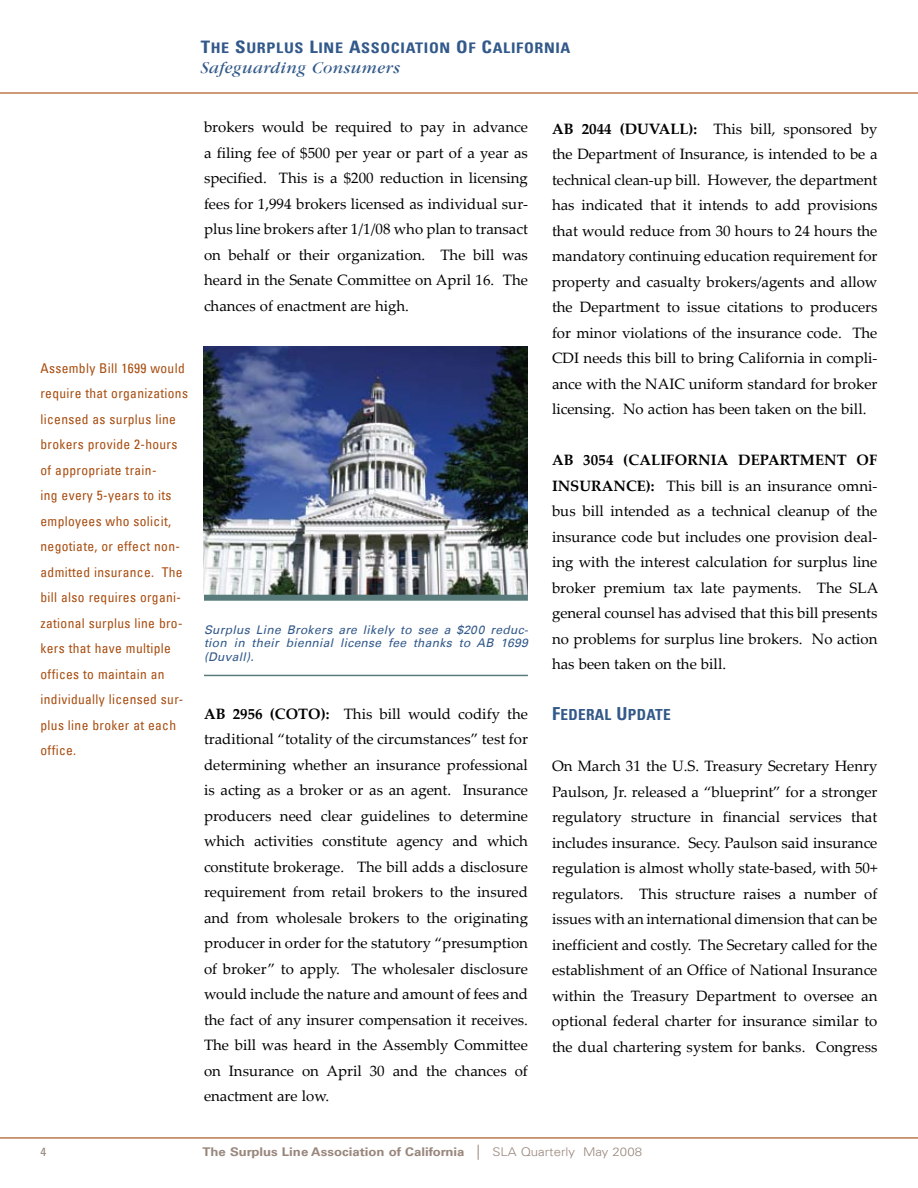
<style>
.page{position:relative;width:918px;height:1188px;background:#fff}
.page>*{position:absolute;margin:0;border:0;box-sizing:border-box;transform-origin:0 0}
.t1{font:italic 17.25px "Garamond LT";letter-spacing:.025em;color:#32598a}
.t2{font:15.3px "Univers LT Condensed Bold SC850";letter-spacing:.025em;color:#32598a}
.t3{font:15px/25.5px "Palatino Linotype";color:#000;text-align:justify}
.t4{font:14.7px "Univers LT Condensed Bold SC850";letter-spacing:.04em;color:#32598a;scale:1.1 1}
.t5{font:condensed 13.5px/25.5px "Univers LT";letter-spacing:.025em;color:#a84d10}
.t6{font:italic 12px/13.5px "Univers LT";letter-spacing:.025em;color:#32598a;text-align:justify}
.t7{font:700 12px "Univers LT";color:#99877d;scale:1.1 1}
.t8{font:condensed 12px "Univers LT";color:#99877d;scale:1.1 1}
.s1{font-size:17.25px}
.s2{font-weight:700}
.s3{font-size:18px}
.s4{font-weight:300;font-size:15px}
.s5{font-weight:300}
</style>
<div class="page">
<hr style="left:0;top:1137px;width:918px;height:1px;background:#a84d10">
<hr style="left:0;top:92px;width:918px;height:2px;background:#a84d10">
<img style="left:204px;top:346px;width:324px;height:249px">
<div style="left:204px;top:595px;width:324px;height:6px;background:#597b7b"></div>
<hr style="left:204px;top:675px;width:324px;height:1px;background:#597b7b">
<p class="t4" style="left:201px;top:39px;width:338px"><span class="s1">T</span>HE <span class="s1">S</span>URPLUS <span class="s1">L</span>INE <span class="s1">A</span>SSOCIATION <span class="s1">O</span>F <span class="s1">C</span>ALIFORNIA</p>
<p class="t1" style="left:201px;top:59px;width:201px">Safeguarding Consumers</p>
<p class="t3" style="left:204px;top:114px;width:326px">brokers would be required to pay in advance a filing fee of $500 per year or part of a year as specified. This is a $200 reduction in licensing fees for 1,994 brokers licensed as individual sur&shy;plus line brokers after 1/1/08 who plan to transact on behalf or their organization. The bill was heard in the Senate Committee on April 16. The chances of enactment are high.</p>
<p class="t5" style="left:40px;top:355px;width:149px">Assembly Bill 1699 would require that organizations licensed as surplus line brokers provide 2-hours of appropriate train-<br>ing every 5-years to its employees who solicit, negotiate, or effect non&shy;admitted insurance. The bill also requires organi&shy;zational surplus line bro&shy;kers that have multiple offices to maintain an individually licensed sur&shy;plus line broker at each office.</p>
<p class="t6" style="left:204px;top:623px;width:326px">Surplus Line Brokers are likely to see a $200 reduc&shy;tion in their biennial license fee thanks to AB 1699 (Duvall).</p>
<p class="t3" style="left:204px;top:701px;width:326px"><span class="s2">AB 2956 (COTO):</span> This bill would codify the traditional “totality of the circumstances” test for determining whether an insurance professional is acting as a broker or as an agent. Insurance producers need clear guidelines to determine which activities constitute agency and which constitute brokerage. The bill adds a disclosure requirement from retail brokers to the insured and from wholesale brokers to the originating producer in order for the statutory “presumption of broker” to apply. The wholesaler disclosure would include the nature and amount of fees and the fact of any insurer compensation it receives.<br>The bill was heard in the Assembly Committee on Insurance on April 30 and the chances of enactment are low.</p>
<p class="t3" style="left:552px;top:116px;width:327px"><span class="s2">AB 2044 (DUVALL):</span> This bill, sponsored by the Department of Insurance, is intended to be a technical clean-up bill. However, the department has indicated that it intends to add provisions that would reduce from 30 hours to 24 hours the mandatory continuing education requirement for property and casualty brokers/agents and allow the Department to issue citations to producers for minor violations of the insurance code. The CDI needs this bill to bring California in compli&shy;ance with the NAIC uniform standard for broker licensing. No action has been taken on the bill.</p>
<p class="t3" style="left:552px;top:447px;width:328px"><span class="s2">AB 3054 (CALIFORNIA DEPARTMENT OF INSURANCE):</span> This bill is an insurance omni&shy;bus bill intended as a technical cleanup of the insurance code but includes one provision deal&shy;ing with the interest calculation for surplus line broker premium tax late payments. The SLA general counsel has advised that this bill presents no problems for surplus line brokers. No action has been taken on the bill.</p>
<p class="t2" style="left:552px;top:706px;width:120px"><span class="s3">F</span>EDERAL <span class="s3">U</span>PDATE</p>
<p class="t3" style="left:552px;top:753px;width:327px">On March 31 the U.S. Treasury Secretary Henry Paulson, Jr. released a “blueprint” for a stronger regulatory structure in financial services that includes insurance. Secy. Paulson said insurance regulation is almost wholly state-based, with 50+ regulators. This structure raises a number of issues with an international dimension that can be inefficient and costly. The Secretary called for the establishment of an Office of National Insurance within the Treasury Department to oversee an optional federal charter for insurance similar to the dual chartering system for banks. Congress</p>
<p class="t8" style="left:40px;top:1144px;width:7px">4</p>
<p class="t7" style="left:203px;top:1145px;width:401px">The Surplus Line Association of California <span class="s4">|</span> <span class="s5">SLA Quarterly May 2008</span></p>
</div>
